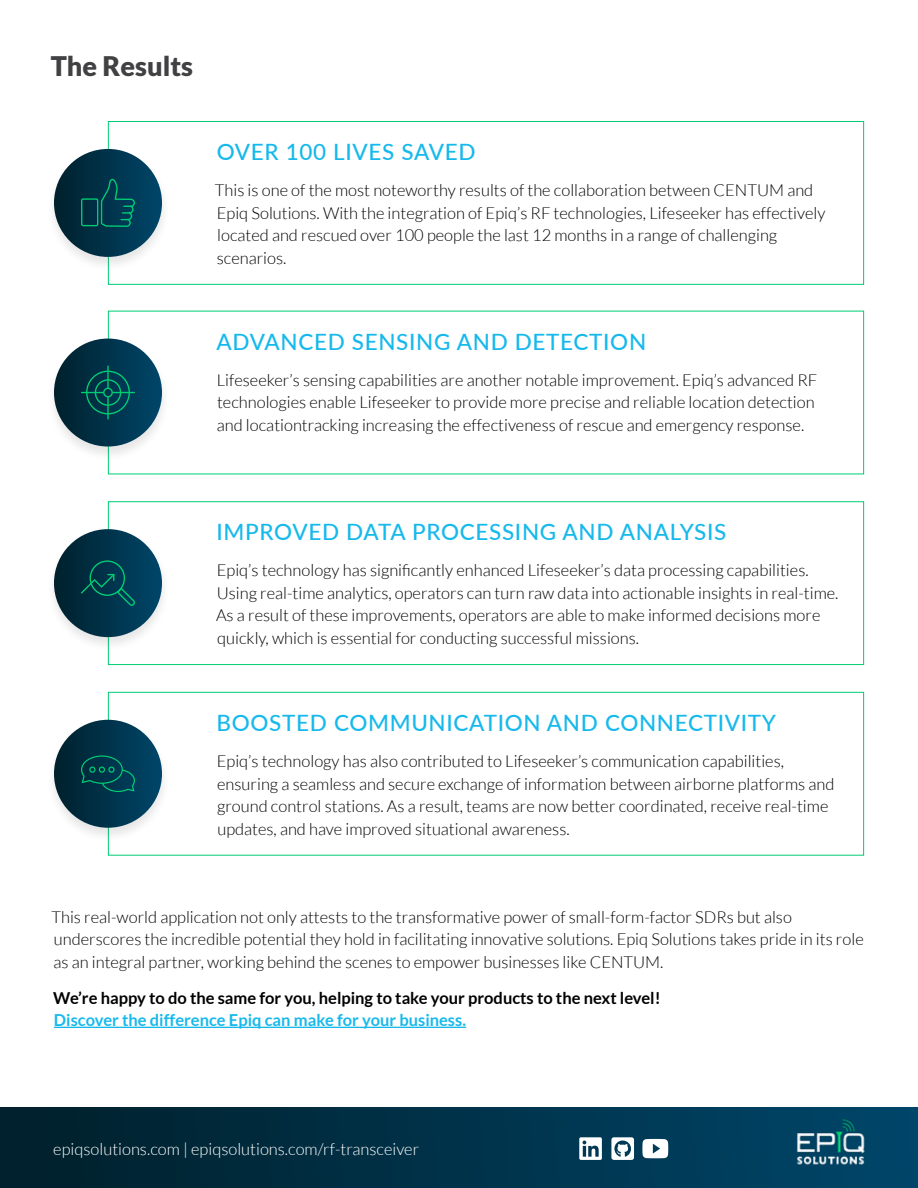
<style>
.page{position:relative;width:918px;height:1188px;background:#fff}
.page>*{position:absolute;margin:0;border:0;box-sizing:border-box;transform-origin:0 0}
.t1{font:900 27px "Lato";color:#414042}
.t2{font:500 22.5px "Lato";letter-spacing:.03em;color:#17b9ec}
.t3{font:300 16.5px/22.5px "Lato";color:#000}
.t4{font:700 16.5px "Lato";color:#000}
.t5{font:300 16.5px "Lato";color:#fff}
.t6{font:700 16.5px "Lato";color:#17b9ec}
</style>
<div class="page">
<div style="left:0;top:1107px;width:918px;height:81px;background:linear-gradient(to right,#001f2a,#004669)"></div>
<img style="left:794px;top:1118px;width:72px;height:47px">
<svg style="left:579px;top:1137px;width:23px;height:23px"></svg>
<svg style="left:611px;top:1137px;width:23px;height:23px"></svg>
<svg style="left:642px;top:1139px;width:26px;height:19px"></svg>
<div style="left:108px;top:121px;width:756px;height:164px;border:1px solid #00cc73"></div>
<div style="left:108px;top:501px;width:756px;height:164px;border:1px solid #00cc73"></div>
<div style="left:108px;top:692px;width:756px;height:164px;border:1px solid #00cc73"></div>
<hr style="left:54px;top:1027px;width:412px;height:1px;background:#17b9ec">
<div style="left:46px;top:147px;width:125px;height:125px;background:#000;opacity:.1"></div>
<div style="left:54px;top:149px;width:108px;height:108px;background:linear-gradient(to right,#02222e,#02466a);border-radius:54px"></div>
<div style="left:46px;top:337px;width:125px;height:124px;background:#000;opacity:.1"></div>
<div style="left:54px;top:339px;width:108px;height:108px;background:linear-gradient(to right,#02222e,#03476a);border-radius:54px"></div>
<div style="left:46px;top:527px;width:125px;height:125px;background:#000;opacity:.1"></div>
<div style="left:54px;top:529px;width:108px;height:108px;background:linear-gradient(to right,#02222e,#02466a);border-radius:54px"></div>
<div style="left:46px;top:718px;width:125px;height:125px;background:#000;opacity:.1"></div>
<div style="left:54px;top:720px;width:108px;height:108px;background:linear-gradient(to right,#01222e,#02476a);border-radius:54px"></div>
<svg style="left:81px;top:179px;width:54px;height:48px;background:#00474f"></svg>
<svg style="left:81px;top:560px;width:54px;height:46px;background:#00444f"></svg>
<hr style="left:107px;top:397px;width:2px;height:23px;background:#00cc73">
<hr style="left:107px;top:366px;width:2px;height:22px;background:#00cc73">
<svg style="left:81px;top:371px;width:54px;height:43px;background:#004e51"></svg>
<svg style="left:81px;top:755px;width:54px;height:37px;background:#004750"></svg>
<h1 class="t1" style="left:51px;top:50px;width:144px">The Results</h1>
<h2 class="t2" style="left:217px;top:136px;width:261px">OVER 100 LIVES SAVED</h2>
<p class="t3" style="left:215px;top:179px;width:612px">This is one of the most noteworthy results of the collaboration between CENTUM and Epiq Solutions. With the integration of Epiq’s RF technologies, Lifeseeker has effectively located and rescued over 100 people the last 12 months in a range of challenging scenarios.</p>
<h2 class="t2" style="left:216px;top:325px;width:431px">ADVANCED SENSING AND DETECTION</h2>
<p class="t3" style="left:217px;top:369px;width:602px">Lifeseeker’s sensing capabilities are another notable improvement. Epiq’s advanced RF technologies enable Lifeseeker to provide more precise and reliable location detection and locationtracking increasing the effectiveness of rescue and emergency response.</p>
<h2 class="t2" style="left:217px;top:516px;width:511px">IMPROVED DATA PROCESSING AND ANALYSIS</h2>
<p class="t3" style="left:216px;top:559px;width:624px">Epiq’s technology has significantly enhanced Lifeseeker’s data processing capabilities.<br>Using real-time analytics, operators can turn raw data into actionable insights in real-time.<br>As a result of these improvements, operators are able to make informed decisions more quickly, which is essential for conducting successful missions.</p>
<h2 class="t2" style="left:217px;top:707px;width:561px">BOOSTED COMMUNICATION AND CONNECTIVITY</h2>
<p class="t3" style="left:217px;top:750px;width:619px">Epiq’s technology has also contributed to Lifeseeker’s communication capabilities, ensuring a seamless and secure exchange of information between airborne platforms and ground control stations. As a result, teams are now better coordinated, receive real-time updates, and have improved situational awareness.</p>
<p class="t3" style="left:51px;top:906px;width:814px">This real-world application not only attests to the transformative power of small-form-factor SDRs but also underscores the incredible potential they hold in facilitating innovative solutions. Epiq Solutions takes pride in its role as an integral partner, working behind the scenes to empower businesses like CENTUM.</p>
<p class="t4" style="left:53px;top:988px;width:609px">We’re happy to do the same for you, helping to take your products to the next level!</p>
<p class="t6" style="left:54px;top:1011px;width:414px">Discover the difference Epiq can make for your business.</p>
<p class="t5" style="left:53px;top:1140px;width:367px">epiqsolutions.com | epiqsolutions.com/rf-transceiver</p>
</div>
